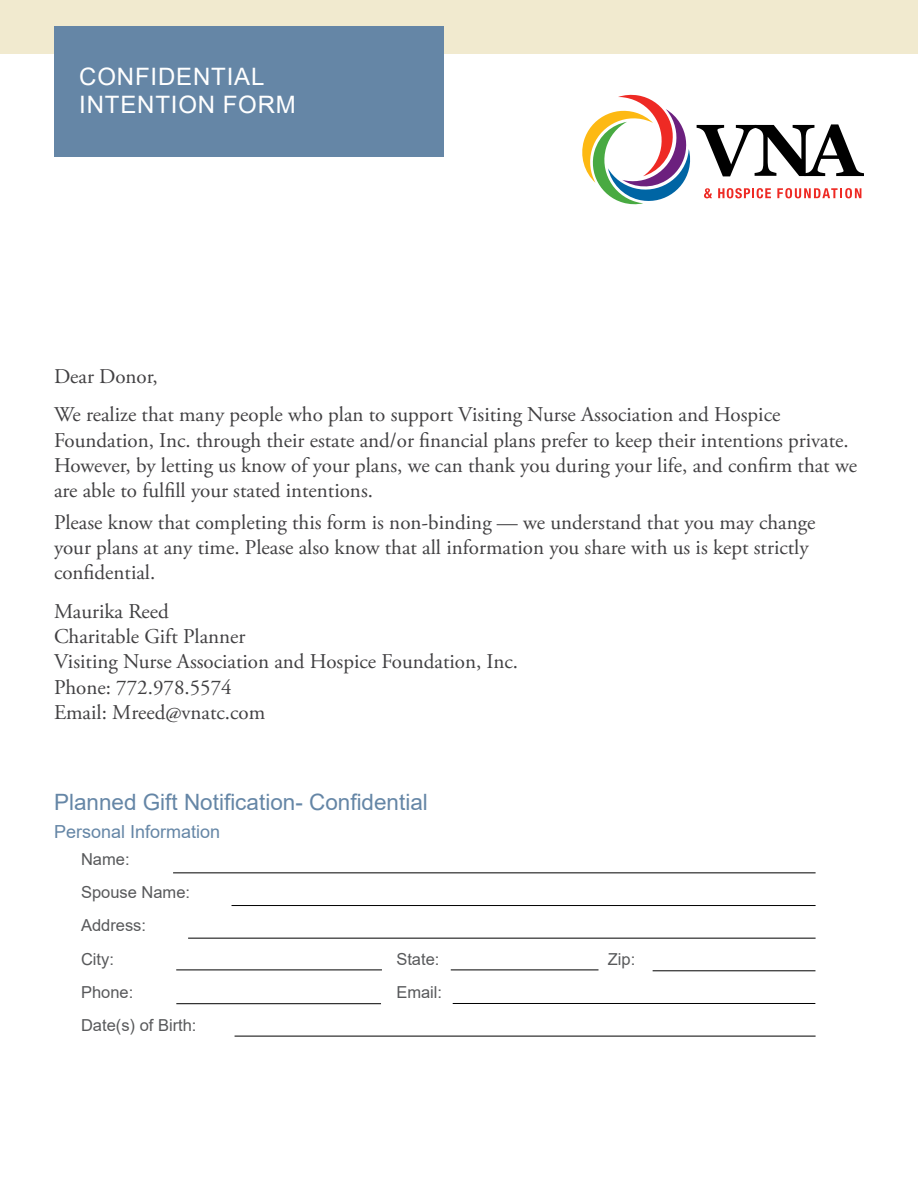
<style>
.page{position:relative;width:918px;height:1188px;background:#fff}
.page>*{position:absolute;margin:0;border:0;box-sizing:border-box;transform-origin:0 0}
.t1{font:24px/28.8px "Arial";letter-spacing:.035em;color:#fff}
.t2{font:22.5px "Arial";color:#6586a6}
.t3{font:21px/25.2px "Adobe Garamond Pro";color:#414042}
.t4{font:18px "Arial";color:#6586a6}
.t5{font:16.5px/33.3px "Arial";color:#58595b}
</style>
<div class="page">
<div style="left:0;top:0;width:918px;height:54px;background:#f1eacf"></div>
<div style="left:54px;top:26px;width:390px;height:131px;background:#6586a6"></div>
<svg style="left:582px;top:94px;width:282px;height:111px"></svg>
<hr style="left:232px;top:905px;width:584px;height:1px;background:#000">
<hr style="left:173px;top:872px;width:643px;height:1px;background:#000">
<hr style="left:188px;top:938px;width:628px;height:1px;background:#000">
<hr style="left:176px;top:970px;width:206px;height:1px;background:#000">
<hr style="left:176px;top:1003px;width:205px;height:1px;background:#000">
<hr style="left:451px;top:970px;width:148px;height:1px;background:#000">
<hr style="left:453px;top:1003px;width:362px;height:1px;background:#000">
<hr style="left:235px;top:1036px;width:581px;height:1px;background:#000">
<hr style="left:653px;top:970px;width:162px;height:1px;background:#000">
<p class="t1" style="left:79px;top:62px;width:218px">CONFIDENTIAL<br>INTENTION FORM</p>
<p class="t3" style="left:54px;top:357px;width:728px;line-height:38.7px">Dear Donor,<br>We realize that many people who plan to support Visiting Nurse Association and Hospice</p>
<p class="t3" style="left:54px;top:428px;width:805px">Foundation, Inc. through their estate and/or financial plans prefer to keep their intentions private.<br>However, by letting us know of your plans, we can thank you during your life, and confirm that we are able to fulfill your stated intentions.</p>
<p class="t3" style="left:54px;top:510px;width:763px">Please know that completing this form is non-binding — we understand that you may change your plans at any time. Please also know that all information you share with us is kept strictly confidential.</p>
<p class="t3" style="left:54px;top:600px;width:466px">Maurika Reed<br>Charitable Gift Planner<br>Visiting Nurse Association and Hospice Foundation, Inc.<br>Phone: 772.978.5574<br>Email: Mreed@vnatc.com</p>
<p class="t2" style="left:54px;top:786px;width:375px">Planned Gift Notification- Confidential</p>
<p class="t4" style="left:54px;top:819px;width:168px">Personal Information</p>
<p class="t5" style="left:81px;top:842px;width:111px">Name:<br>Spouse Name:<br>Address:<br>City:</p>
<p class="t5" style="left:396px;top:942px;width:45px">State:</p>
<p class="t5" style="left:608px;top:942px;width:29px">Zip:</p>
<p class="t5" style="left:81px;top:975px;width:54px">Phone:</p>
<p class="t5" style="left:396px;top:975px;width:47px">Email:</p>
<p class="t5" style="left:81px;top:1009px;width:117px">Date(s) of Birth:</p>
</div>
